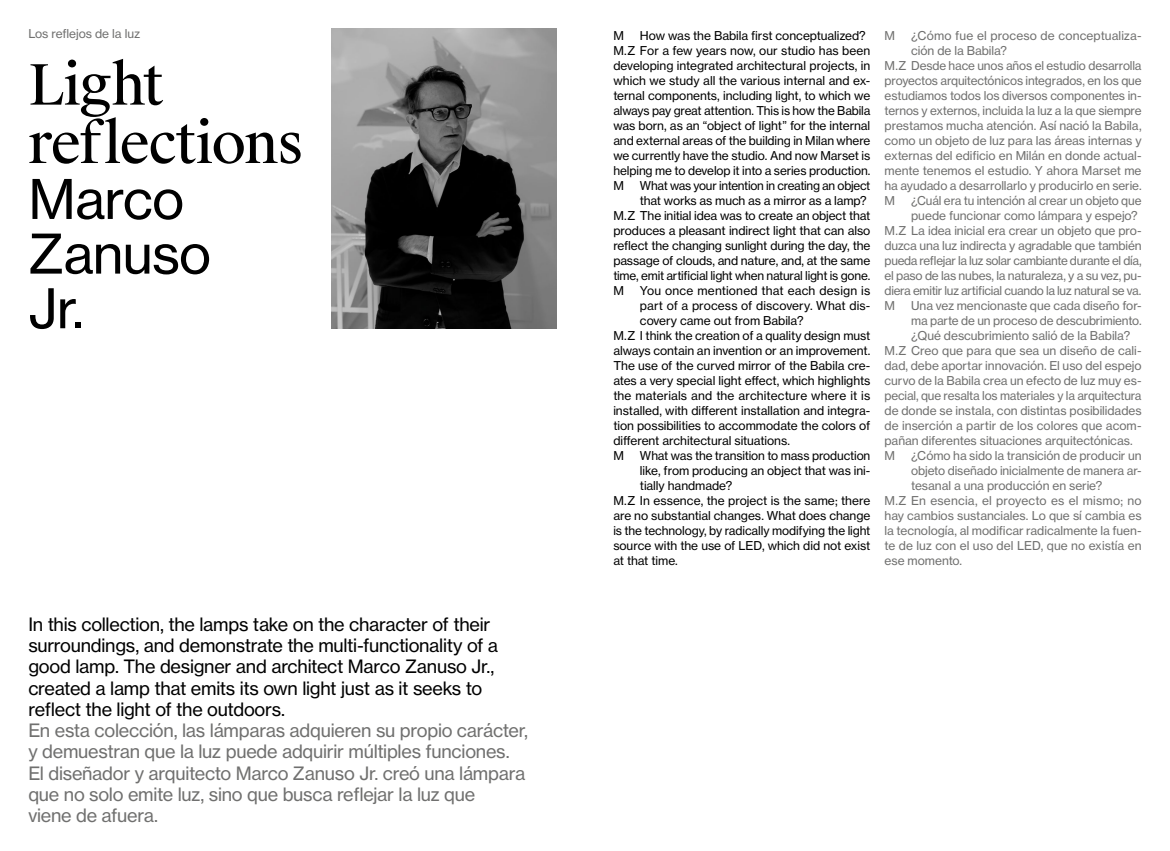
<style>
.page{position:relative;width:1170px;height:851px;background:#fff}
.page>*{position:absolute;margin:0;border:0;box-sizing:border-box;transform-origin:0 0}
.t1{font:55.62px/58.4px "Suisse Works";letter-spacing:-.025em;color:#000}
.t2{font:53.75px/54.6px "N Haas Grotesk TX Pro 55 Rg";letter-spacing:-.015em;color:#000}
.t3{font:18.12px/21.2px "N Haas Grotesk TX Pro 55 Rg";letter-spacing:-.015em;color:#000}
.t4{font:18.12px/21.2px "N Haas Grotesk TX Pro 55 Rg";letter-spacing:-.015em;color:#70706f}
.t5{font:12px/15px "N Haas Grotesk TX Pro 55 Rg";letter-spacing:-.01em;color:#000;text-align:justify}
.t6{font:12px/15px "N Haas Grotesk TX Pro 55 Rg";letter-spacing:-.005em;color:#70706f}
.t7{font:12px "N Haas Grotesk TX Pro 55 Rg";letter-spacing:-.025em;color:#70706f}
.t8{font:12px "N Haas Grotesk TX Pro 55 Rg";letter-spacing:.015em;color:#70706f}
.t9{font:12px "N Haas Grotesk TX Pro 55 Rg";letter-spacing:.01em;color:#000}
.t10{font:12px "N Haas Grotesk TX Pro 55 Rg";letter-spacing:.015em;color:#000}
</style>
<div class="page">
<img style="left:331px;top:28px;width:225px;height:300px">
<p class="t6" style="left:28px;top:26px;width:113px">Los reflejos de la luz</p>
<h1 class="t1" style="left:28px;top:57px;width:277px">Light reflections</h1>
<h2 class="t2" style="left:28px;top:172px;width:184px">Marco<br>Zanuso<br>Jr.</h2>
<p class="t3" style="left:28px;top:613px;width:471px">In this collection, the lamps take on the character of their surroundings, and demonstrate the multi-functionality of a good lamp. The designer and architect Marco Zanuso Jr., created a lamp that emits its own light just as it seeks to reflect the light of the outdoors.</p>
<p class="t4" style="left:28px;top:719px;width:501px">En esta colección, las lámparas adquieren su propio carácter, y demuestran que la luz puede adquirir múltiples funciones.<br>El diseñador y arquitecto Marco Zanuso Jr. creó una lámpara que no solo emite luz, sino que busca reflejar la luz que<br>viene de afuera.</p>
<p class="t5" style="left:640px;top:28px;width:227px">How was the Babila first conceptualized?</p>
<p class="t5" style="left:613px;top:58px;width:258px">developing integrated architectural projects, in</p>
<p class="t5" style="left:613px;top:73px;width:258px">which we study all the various internal and ex-</p>
<p class="t5" style="left:613px;top:88px;width:258px">ternal components, including light, to which we</p>
<p class="t5" style="left:613px;top:103px;width:258px">always pay great attention. This is how the Babila</p>
<p class="t5" style="left:613px;top:118px;width:258px">was born, as an “object of light” for the internal</p>
<p class="t5" style="left:613px;top:133px;width:258px">and external areas of the building in Milan where</p>
<p class="t5" style="left:613px;top:148px;width:258px">we currently have the studio. And now Marset is</p>
<p class="t5" style="left:613px;top:163px;width:258px">helping me to develop it into a series production.</p>
<p class="t5" style="left:640px;top:178px;width:232px">What was your intention in creating an object</p>
<p class="t5" style="left:640px;top:193px;width:228px">that works as much as a mirror as a lamp?</p>
<p class="t5" style="left:613px;top:223px;width:258px">produces a pleasant indirect light that can also</p>
<p class="t5" style="left:613px;top:238px;width:258px">reflect the changing sunlight during the day, the</p>
<p class="t5" style="left:613px;top:253px;width:258px">passage of clouds, and nature, and, at the same</p>
<p class="t5" style="left:613px;top:268px;width:258px">time, emit artificial light when natural light is gone.</p>
<p class="t10" style="left:640px;top:283px;width:232px">You once mentioned that each design is</p>
<p class="t9" style="left:640px;top:298px;width:232px">part of a process of discovery. What dis-</p>
<p class="t5" style="left:640px;top:313px;width:165px">covery came out from Babila?</p>
<p class="t5" style="left:613px;top:343px;width:258px">always contain an invention or an improvement.<br>The use of the curved mirror of the Babila cre&shy;ates a very special light effect, which highlights the materials and the architecture where it is installed, with different installation and integra&shy;tion possibilities to accommodate the colors of different architectural situations.</p>
<p class="t5" style="left:640px;top:448px;width:232px">What was the transition to mass production like, from producing an object that was ini&shy;tially handmade?</p>
<p class="t5" style="left:613px;top:508px;width:258px">are no substantial changes. What does change is the technology, by radically modifying the light source with the use of LED, which did not exist at that time.</p>
<p class="t5" style="left:613px;top:28px;width:258px">M<br>M.Z For a few years now, our studio has been</p>
<p class="t5" style="left:613px;top:178px;width:12px">M</p>
<p class="t5" style="left:613px;top:208px;width:258px">M.Z The initial idea was to create an object that</p>
<p class="t5" style="left:613px;top:283px;width:12px">M</p>
<p class="t5" style="left:613px;top:328px;width:258px">M.Z I think the creation of a quality design must</p>
<p class="t5" style="left:613px;top:448px;width:12px">M</p>
<p class="t5" style="left:613px;top:493px;width:258px">M.Z In essence, the project is the same; there</p>
<p class="t6" style="left:911px;top:28px;width:232px">¿Cómo fue el proceso de conceptualiza&shy;ción de la Babila?</p>
<p class="t6" style="left:884px;top:73px;width:258px">proyectos arquitectónicos integrados, en los que</p>
<p class="t6" style="left:884px;top:88px;width:258px">estudiamos todos los diversos componentes in-</p>
<p class="t6" style="left:884px;top:103px;width:258px">ternos y externos, incluida la luz a la que siempre</p>
<p class="t6" style="left:884px;top:118px;width:258px">prestamos mucha atención. Así nació la Babila,</p>
<p class="t6" style="left:884px;top:133px;width:258px">como un objeto de luz para las áreas internas y</p>
<p class="t6" style="left:884px;top:148px;width:258px">externas del edificio en Milán en donde actual-</p>
<p class="t6" style="left:884px;top:163px;width:258px">mente tenemos el estudio. Y ahora Marset me</p>
<p class="t6" style="left:884px;top:178px;width:258px">ha ayudado a desarrollarlo y producirlo en serie.</p>
<p class="t6" style="left:911px;top:193px;width:232px">¿Cuál era tu intención al crear un objeto que</p>
<p class="t6" style="left:911px;top:208px;width:228px">puede funcionar como lámpara y espejo?</p>
<p class="t6" style="left:884px;top:238px;width:258px">duzca una luz indirecta y agradable que también</p>
<p class="t7" style="left:884px;top:253px;width:258px">pueda reflejar la luz solar cambiante durante el día,</p>
<p class="t6" style="left:884px;top:268px;width:258px">el paso de las nubes, la naturaleza, y a su vez, pu-</p>
<p class="t7" style="left:884px;top:283px;width:258px">diera emitir luz artificial cuando la luz natural se va.</p>
<p class="t6" style="left:911px;top:298px;width:232px">Una vez mencionaste que cada diseño for-</p>
<p class="t6" style="left:911px;top:313px;width:232px">ma parte de un proceso de descubrimiento.</p>
<p class="t6" style="left:911px;top:328px;width:220px">¿Qué descubrimiento salió de la Babila?</p>
<p class="t6" style="left:884px;top:358px;width:258px">dad, debe aportar innovación. El uso del espejo</p>
<p class="t6" style="left:884px;top:373px;width:258px">curvo de la Babila crea un efecto de luz muy es-</p>
<p class="t6" style="left:884px;top:388px;width:258px">pecial, que resalta los materiales y la arquitectura</p>
<p class="t6" style="left:884px;top:403px;width:258px">de donde se instala, con distintas posibilidades</p>
<p class="t6" style="left:884px;top:418px;width:258px">de inserción a partir de los colores que acom-</p>
<p class="t6" style="left:884px;top:433px;width:250px">pañan diferentes situaciones arquitectónicas.</p>
<p class="t6" style="left:911px;top:448px;width:232px">¿Cómo ha sido la transición de producir un</p>
<p class="t6" style="left:911px;top:463px;width:232px">objeto diseñado inicialmente de manera ar-</p>
<p class="t6" style="left:911px;top:478px;width:193px">tesanal a una producción en serie?</p>
<p class="t6" style="left:884px;top:508px;width:258px;text-align:justify">hay cambios sustanciales. Lo que sí cambia es la tecnología, al modificar radicalmente la fuen&shy;te de luz con el uso del LED, que no existía en ese momento.</p>
<p class="t6" style="left:884px;top:28px;width:12px">M</p>
<p class="t6" style="left:884px;top:58px;width:258px">M.Z Desde hace unos años el estudio desarrolla</p>
<p class="t6" style="left:884px;top:193px;width:12px">M</p>
<p class="t6" style="left:884px;top:223px;width:258px">M.Z La idea inicial era crear un objeto que pro-</p>
<p class="t6" style="left:884px;top:298px;width:12px">M</p>
<p class="t6" style="left:884px;top:343px;width:258px">M.Z Creo que para que sea un diseño de cali-</p>
<p class="t6" style="left:884px;top:448px;width:12px">M</p>
<p class="t8" style="left:884px;top:493px;width:258px">M.Z En esencia, el proyecto es el mismo; no</p>
</div>
